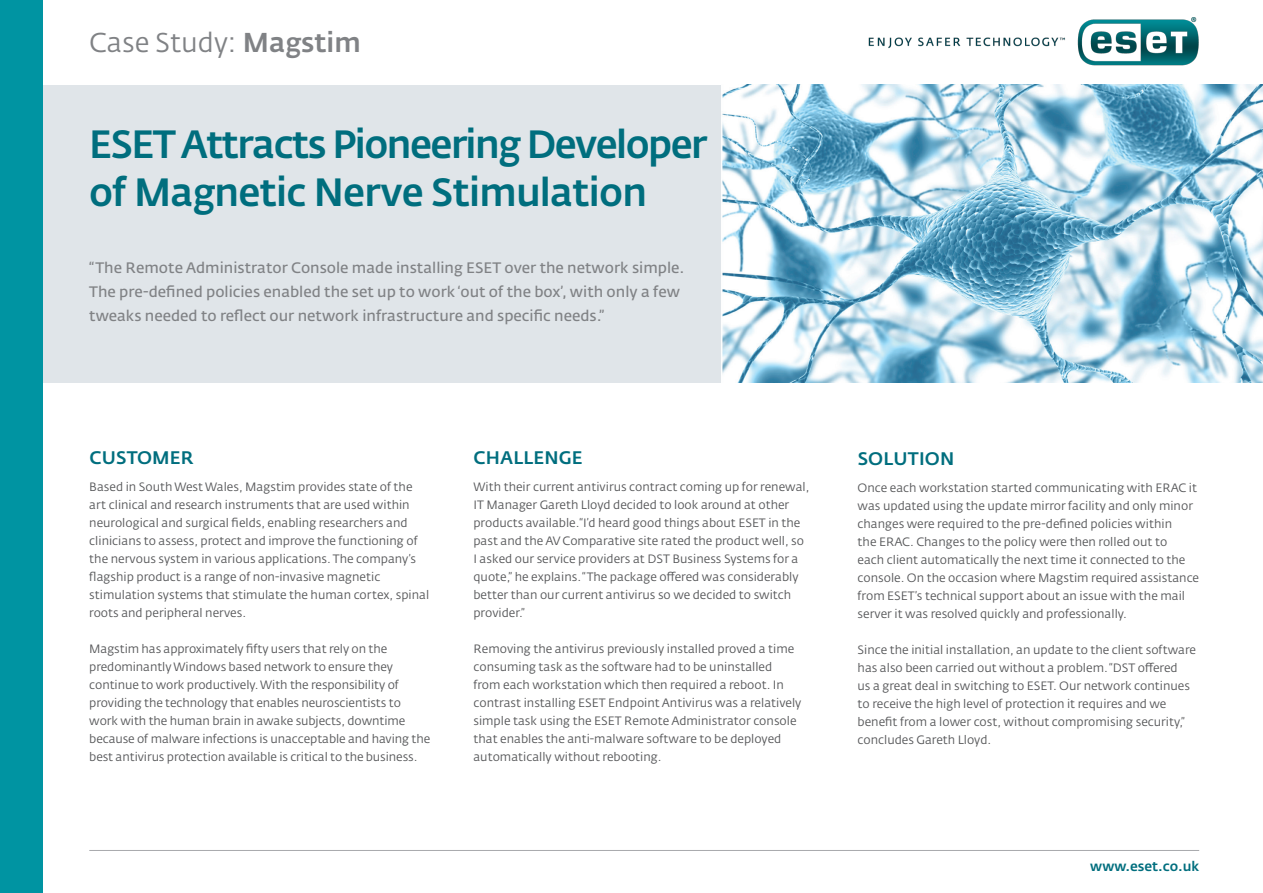
<style>
.page{position:relative;width:1263px;height:893px;background:#fff}
.page>*{position:absolute;margin:0;border:0;box-sizing:border-box;transform-origin:0 0}
.t1{font:500 39px/48px "Fedra Sans Alt Pro";letter-spacing:-.04em;color:#006e7e}
.t2{font:27px "Fedra Sans Alt Pro";color:#808285}
.t3{font:500 18px "Fedra Sans Alt Pro";letter-spacing:.01em;color:#006e7e}
.t4{font:600 15px/24px "Fedra Sans Alt Pro";color:#808285}
.t5{font:500 13.5px "Fedra Sans Alt Pro";color:#006e7e}
.t6{font:12px/18px "Fedra Sans Alt Pro";color:#57585a}
.s1{font-weight:500}
</style>
<div class="page">
<div style="left:42px;top:85px;width:679px;height:298px;background:#e0e5e9"></div>
<hr style="left:89px;top:850px;width:1110px;height:1px;background:#a8a9ad">
<img style="left:868px;top:17px;width:331px;height:49px">
<div style="left:0;top:0;width:42px;height:893px;background:#0094a2"></div>
<img style="left:722px;top:84px;width:541px;height:298px">
<p class="t2" style="left:89px;top:25px;width:273px">Case Study: <span class="s1">Magstim</span></p>
<p class="t1" style="left:89px;top:121px;width:619px">ESET Attracts Pioneering Developer of Magnetic Nerve Stimulation</p>
<p class="t4" style="left:89px;top:255px;width:597px">“The Remote Administrator Console made installing ESET over the network simple.<br>The pre-defined policies enabled the set up to work ‘out of the box’, with only a few tweaks needed to reflect our network infrastructure and specific needs.”</p>
<p class="t3" style="left:89px;top:447px;width:106px">CUSTOMER</p>
<p class="t6" style="left:89px;top:478px;width:341px">Based in South West Wales, Magstim provides state of the art clinical and research instruments that are used within neurological and surgical fields, enabling researchers and clinicians to assess, protect and improve the functioning of the nervous system in various applications. The company’s flagship product is a range of non-invasive magnetic stimulation systems that stimulate the human cortex, spinal roots and peripheral nerves.</p>
<p class="t6" style="left:89px;top:640px;width:342px">Magstim has approximately fifty users that rely on the predominantly Windows based network to ensure they continue to work productively. With the responsibility of providing the technology that enables neuroscientists to work with the human brain in awake subjects, downtime because of malware infections is unacceptable and having the best antivirus protection available is critical to the business.</p>
<p class="t3" style="left:473px;top:447px;width:111px">CHALLENGE</p>
<p class="t6" style="left:473px;top:478px;width:338px">With their current antivirus contract coming up for renewal, IT Manager Gareth Lloyd decided to look around at other products available.“I’d heard good things about ESET in the past and the AV Comparative site rated the product well, so I asked our service providers at DST Business Systems for a quote,” he explains. “The package offered was considerably better than our current antivirus so we decided to switch provider.”</p>
<p class="t6" style="left:473px;top:640px;width:329px">Removing the antivirus previously installed proved a time consuming task as the software had to be uninstalled from each workstation which then required a reboot. In contrast installing ESET Endpoint Antivirus was a relatively simple task using the ESET Remote Administrator console that enables the anti-malware software to be deployed automatically without rebooting.</p>
<p class="t3" style="left:858px;top:447px;width:98px">SOLUTION</p>
<p class="t6" style="left:857px;top:478px;width:343px">Once each workstation started communicating with ERAC it was updated using the update mirror facility and only minor changes were required to the pre-defined policies within<br>the ERAC. Changes to the policy were then rolled out to<br>each client automatically the next time it connected to the console. On the occasion where Magstim required assistance from ESET’s technical support about an issue with the mail server it was resolved quickly and professionally.</p>
<p class="t6" style="left:857px;top:640px;width:340px">Since the initial installation, an update to the client software has also been carried out without a problem. “DST offered<br>us a great deal in switching to ESET. Our network continues to receive the high level of protection it requires and we benefit from a lower cost, without compromising security,” concludes Gareth Lloyd.</p>
<p class="t5" style="left:1090px;top:858px;width:110px">www.eset.co.uk</p>
</div>
